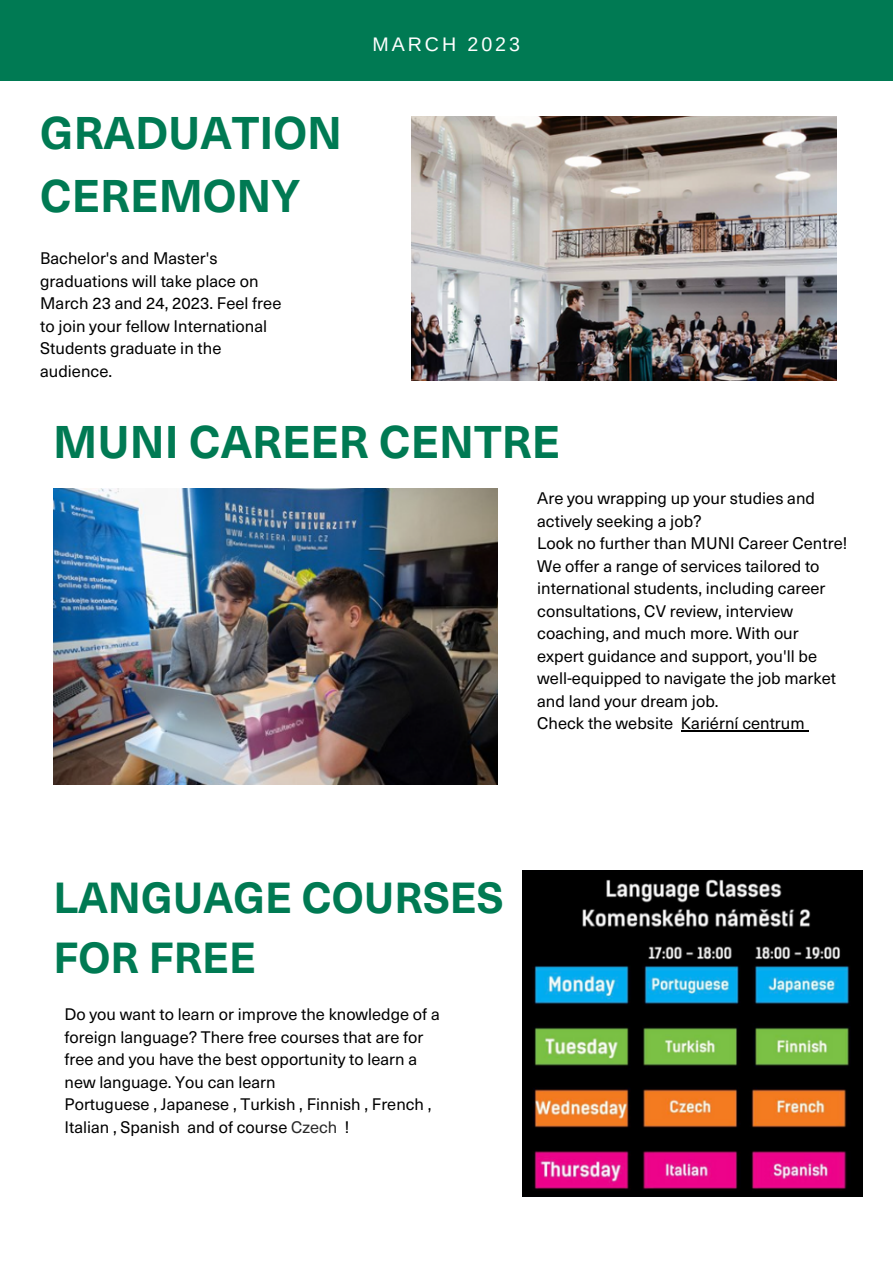
<style>
.page{position:relative;width:893px;height:1264px;background:#fff}
.page>*{position:absolute;margin:0;border:0;box-sizing:border-box;transform-origin:0 0}
.t1{font:700 45px/63px "Neue Haas Unica Pro";color:#007a53}
.t2{font:700 42.75px/59.7px "Neue Haas Unica Pro";color:#007a53}
.t3{font:19.65px "Arimo";letter-spacing:.15em;color:#fff}
.t4{font:16.5px/22.5px "Neue Haas Unica Pro";color:#000}
.t5{font:16.35px/22.5px "Neue Haas Unica Pro";color:#000}
.s1{color:#292929}
</style>
<div class="page">
<div style="left:0;top:0;width:892px;height:81px;background:#007a53"></div>
<img style="left:411px;top:116px;width:425px;height:264px">
<img style="left:53px;top:488px;width:444px;height:297px">
<img style="left:523px;top:870px;width:339px;height:326px">
<hr style="left:681px;top:730px;width:123px;height:1px;background:#000">
<h1 class="t1" style="left:40px;top:99px;width:303px">GRADUATION<br>CEREMONY</h1>
<p class="t4" style="left:40px;top:246px;width:243px">Bachelor's and Master's graduations will take place on<br>March 23 and 24, 2023. Feel free to join your fellow International<br>Students graduate in the audience.</p>
<p class="t3" style="left:372px;top:33px;width:149px">MARCH 2023</p>
<h1 class="t1" style="left:53px;top:408px;width:508px">MUNI CAREER CENTRE</h1>
<p class="t4" style="left:537px;top:486px;width:311px">Are you wrapping up your studies and actively seeking a job?<br>Look no further than MUNI Career Centre!<br>We offer a range of services tailored to international students, including career consultations, CV review, interview coaching, and much more. With our expert guidance and support, you'll be well-equipped to navigate the job market and land your dream job.<br>Check the website Kariérní centrum</p>
<h2 class="t2" style="left:54px;top:865px;width:452px">LANGUAGE COURSES<br>FOR FREE</h2>
<p class="t5" style="left:65px;top:1002px;width:376px">Do you want to learn or improve the knowledge of a foreign language? There free courses that are for free and you have the best opportunity to learn a new language. You can learn<br>Portuguese , Japanese , Turkish , Finnish , French , Italian , Spanish and of course <span class="s1">Czech</span> !</p>
</div>
